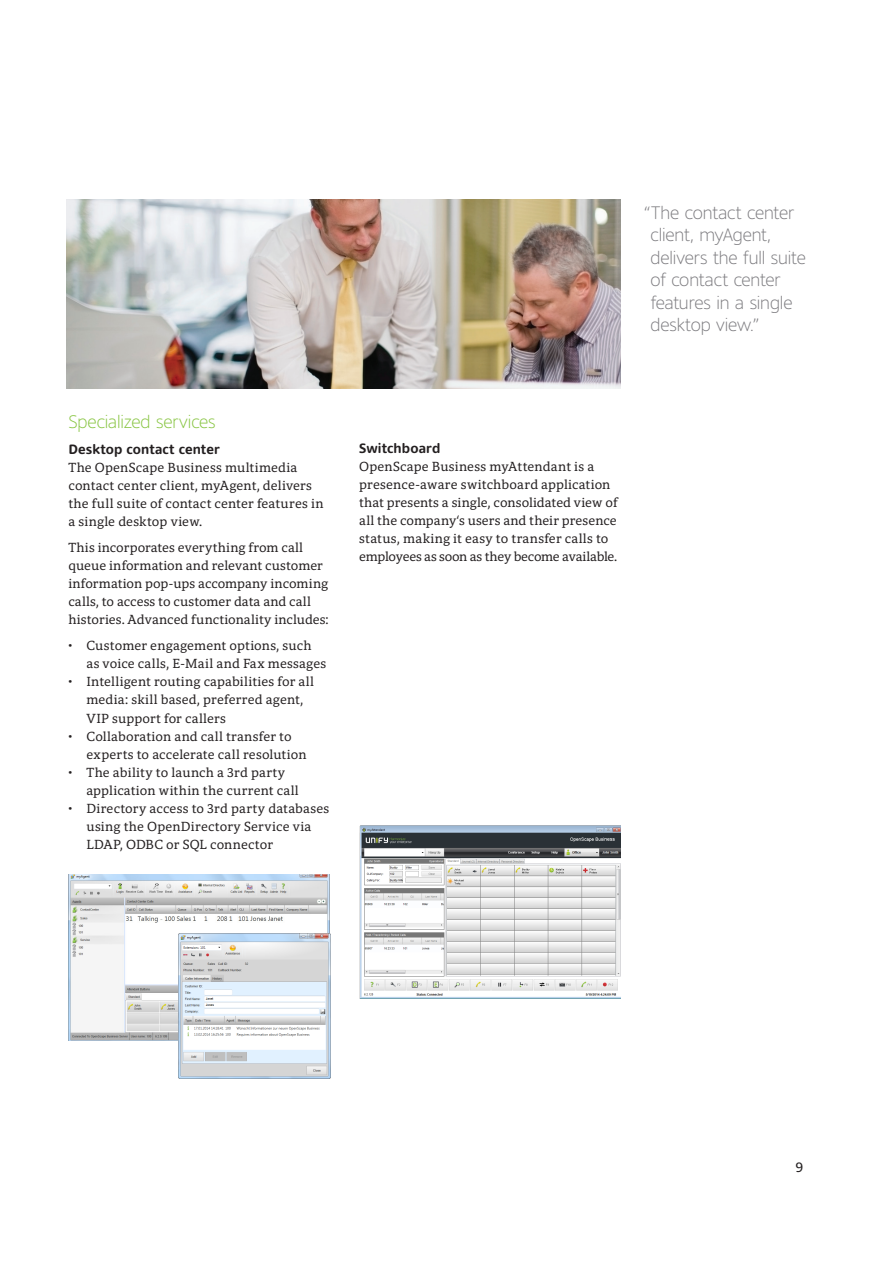
<style>
.page{position:relative;width:893px;height:1263px;background:#fff}
.page>*{position:absolute;margin:0;border:0;box-sizing:border-box;transform-origin:0 0}
.Quotation_4_-_Harmon{font:300 18px/22.5px "Harmony Sans";letter-spacing:-.005em;color:#7c7b7f}
.Subhead_2_-_Harmony{font:300 18px "Harmony Sans";letter-spacing:-.005em;color:#86c43f}
.Body_1_-_Harmony_Ser{font:13.5px/18px "Harmony Serif";letter-spacing:.01em;color:#231f20}
.Subhead_4_-_Harmony{font:700 13.5px "Harmony Sans";letter-spacing:.01em;color:#231f20}
.Legal_-_Harmony_Sans{font:13.5px "Harmony Sans";color:#231f20}
</style>
<div class="page">
<img style="left:359px;top:825px;width:262px;height:174px">
<img style="left:69px;top:875px;width:261px;height:165px">
<img style="left:66px;top:199px;width:554px;height:189px">
<img style="left:179px;top:933px;width:151px;height:145px">
<p class="Quotation_4_-_Harmon" style="left:651px;top:201px;width:157px;text-indent:-6px">“The contact center client, myAgent, delivers the full suite of contact center features in a single desktop view.”</p>
<p class="Subhead_2_-_Harmony" style="left:68px;top:410px;width:149px">Specialized services</p>
<p class="Subhead_4_-_Harmony" style="left:68px;top:441px;width:153px">Desktop contact center</p>
<p class="Body_1_-_Harmony_Ser" style="left:68px;top:459px;width:257px">The OpenScape Business multimedia contact center client, myAgent, delivers the full suite of contact center features in a single desktop view.</p>
<p class="Body_1_-_Harmony_Ser" style="left:68px;top:539px;width:262px">This incorporates everything from call queue information and relevant customer information pop-ups accompany incoming calls, to access to customer data and call histories. Advanced functionality includes:</p>
<p class="Body_1_-_Harmony_Ser" style="left:86px;top:637px;width:241px;text-indent:-18px">• Customer engagement options, such as voice calls, E-Mail and Fax messages</p>
<p class="Body_1_-_Harmony_Ser" style="left:86px;top:673px;width:229px;text-indent:-18px">• Intelligent routing capabilities for all media: skill based, preferred agent,<br>VIP support for callers</p>
<p class="Body_1_-_Harmony_Ser" style="left:86px;top:727px;width:222px;text-indent:-18px">• Collaboration and call transfer to experts to accelerate call resolution</p>
<p class="Body_1_-_Harmony_Ser" style="left:86px;top:763px;width:214px;text-indent:-18px">• The ability to launch a 3rd party application within the current call</p>
<p class="Body_1_-_Harmony_Ser" style="left:86px;top:799px;width:244px;text-indent:-18px">• Directory access to 3rd party databases using the OpenDirectory Service via<br>LDAP, ODBC or SQL connector</p>
<p class="Subhead_4_-_Harmony" style="left:359px;top:440px;width:83px">Switchboard</p>
<p class="Body_1_-_Harmony_Ser" style="left:359px;top:458px;width:260px">OpenScape Business myAttendant is a presence-aware switchboard application that presents a single, consolidated view of all the company‘s users and their presence status, making it easy to transfer calls to employees as soon as they become available.</p>
<p class="Legal_-_Harmony_Sans" style="left:795px;top:1159px;width:9px">9</p>
</div>
